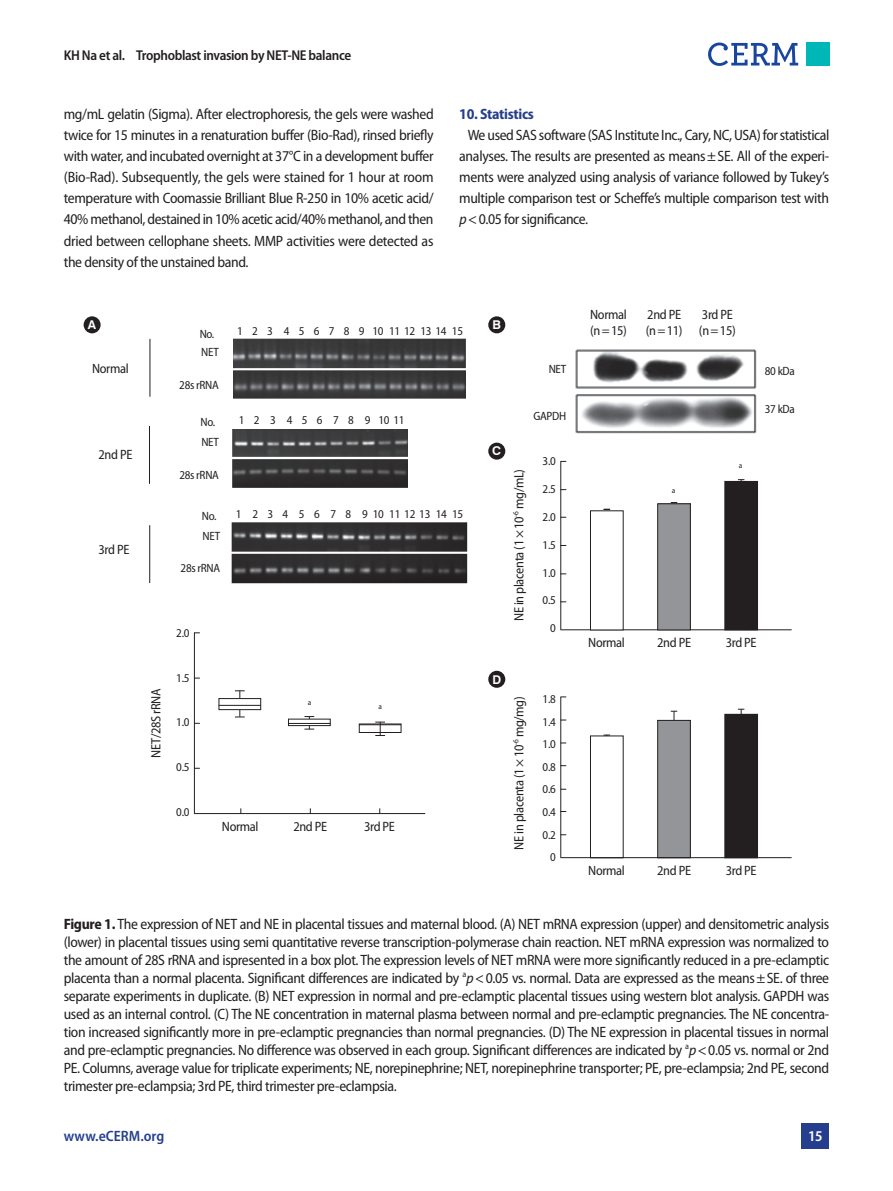
<style>
.page{position:relative;width:893px;height:1191px;background:#fff}
.page>*{position:absolute;margin:0;border:0;box-sizing:border-box;transform-origin:0 0}
.t1{font:semi-condensed 15px/21.1px "Myriad Pro";letter-spacing:-.025em;color:#231f20;text-align:justify}
.t2{font:600 semi-condensed 15px "Myriad Pro";color:#253f8e}
.t3{font:700 semi-condensed 15px "Myriad Pro";letter-spacing:-.02em;color:#253f8e}
.t4{font:600 semi-condensed 15px "Myriad Pro";color:#fff}
.t5{font:600 semi-condensed 14.25px "Myriad Pro";letter-spacing:-.025em;color:#231f20}
.t6{font:semi-condensed 13.5px/16.2px "Myriad Pro";letter-spacing:-.025em;color:#231f20}
.t7{font:700 12.15px "Swiss 721 BT";color:#fff}
.t8{font:semi-condensed 12px/22.6px "Myriad Pro";letter-spacing:-.025em;color:#231f20;text-align:right}
.t9{font:semi-condensed 12px "Myriad Pro";letter-spacing:.15em;color:#231f20}
.t10{font:semi-condensed 12px/22.5px "Myriad Pro";letter-spacing:.315em;color:#231f20}
.t11{font:semi-condensed 7.8px "Myriad Pro";color:#231f20}
.s1{font-style:italic}
.s2{font-weight:700}
</style>
<div class="page">
<div style="left:806px;top:43px;width:23px;height:23px;background:#00b7b8"></div>
<svg style="left:708px;top:43px;width:90px;height:23px"></svg>
<div style="left:801px;top:1123px;width:28px;height:25px;background:#253f8e"></div>
<hr style="left:194px;top:632px;width:1px;height:181px;background:#231f20">
<hr style="left:194px;top:813px;width:231px;height:1px;background:#231f20">
<svg style="left:235px;top:690px;width:10px;height:27px"></svg>
<div style="left:219px;top:698px;width:42px;height:11px;background:#fff"></div>
<div style="left:219px;top:698px;width:42px;height:12px;border:1px solid #231f20"></div>
<hr style="left:219px;top:705px;width:42px;height:1px;background:#231f20">
<svg style="left:375px;top:722px;width:10px;height:14px"></svg>
<hr style="left:359px;top:724px;width:42px;height:1px;background:#231f20">
<svg style="left:304px;top:716px;width:10px;height:14px"></svg>
<div style="left:288px;top:719px;width:42px;height:6px;background:#fff"></div>
<div style="left:288px;top:719px;width:42px;height:7px;border:1px solid #231f20"></div>
<hr style="left:288px;top:723px;width:42px;height:1px;background:#231f20">
<img style="left:231px;top:522px;width:237px;height:62px">
<img style="left:575px;top:349px;width:182px;height:85px">
<img style="left:233px;top:338px;width:232px;height:61px">
<img style="left:233px;top:429px;width:174px;height:58px">
<hr style="left:150px;top:339px;width:1px;height:58px;background:#231f20">
<hr style="left:149px;top:426px;width:1px;height:58px;background:#231f20">
<hr style="left:149px;top:525px;width:1px;height:58px;background:#231f20">
<div style="left:84px;top:316px;width:17px;height:17px;background:#231f20;border-radius:50%"></div>
<div style="left:488px;top:316px;width:17px;height:17px;background:#231f20;border-radius:50%"></div>
<hr style="left:560px;top:461px;width:1px;height:168px;background:#231f20">
<hr style="left:560px;top:629px;width:232px;height:1px;background:#231f20">
<div style="left:725px;top:481px;width:32px;height:149px;background:#231f20"></div>
<div style="left:725px;top:481px;width:33px;height:149px;border:1px solid #231f20"></div>
<svg style="left:738px;top:479px;width:6px;height:4px"></svg>
<div style="left:590px;top:510px;width:33px;height:120px;border:1px solid #231f20"></div>
<div style="left:658px;top:504px;width:32px;height:126px;background:#939598"></div>
<div style="left:657px;top:503px;width:34px;height:127px;border:1px solid #231f20"></div>
<div style="left:488px;top:442px;width:17px;height:17px;background:#231f20;border-radius:50%"></div>
<hr style="left:560px;top:697px;width:1px;height:160px;background:#231f20">
<div style="left:725px;top:714px;width:32px;height:143px;background:#231f20"></div>
<div style="left:725px;top:714px;width:33px;height:144px;border:1px solid #231f20"></div>
<svg style="left:738px;top:709px;width:6px;height:6px"></svg>
<div style="left:590px;top:735px;width:33px;height:123px;border:1px solid #231f20"></div>
<svg style="left:671px;top:711px;width:6px;height:9px"></svg>
<div style="left:658px;top:720px;width:32px;height:137px;background:#939598"></div>
<div style="left:657px;top:720px;width:34px;height:138px;border:1px solid #231f20"></div>
<hr style="left:560px;top:857px;width:232px;height:1px;background:#231f20">
<div style="left:488px;top:671px;width:17px;height:17px;background:#231f20;border-radius:50%"></div>
<p class="t5" style="left:64px;top:47px;width:289px">KH Na et al. Trophoblast invasion by NET-NE balance</p>
<p class="t1" style="left:64px;top:104px;width:371px">mg/mL gelatin (Sigma). After electrophoresis, the gels were washed twice for 15 minutes in a renaturation buffer (Bio-Rad), rinsed briefly with water, and incubated overnight at 37°C in a development buffer (Bio-Rad). Subsequently, the gels were stained for 1 hour at room temperature with Coomassie Brilliant Blue R-250 in 10% acetic acid/ 40% methanol, destained in 10% acetic acid/40% methanol, and then dried between cellophane sheets. MMP activities were detected as the density of the unstained band.</p>
<p class="t3" style="left:459px;top:105px;width:76px">10. Statistics</p>
<p class="t1" style="left:459px;top:125px;width:372px;text-indent:9px">We used SAS software (SAS Institute Inc., Cary, NC, USA) for statistical analyses. The results are presented as means ± SE. All of the experi&shy;ments were analyzed using analysis of variance followed by Tukey’s multiple comparison test or Scheffe’s multiple comparison test with <span class="s1">p</span>&lt; 0.05 for significance.</p>
<p class="t6" style="left:590px;top:307px;width:38px">Normal (n = 15)</p>
<p class="t6" style="left:646px;top:307px;width:38px">2nd PE (n = 11)</p>
<p class="t6" style="left:702px;top:307px;width:32px">3rd PE</p>
<p class="t7" style="left:88px;top:317px;width:10px">A</p>
<p class="t7" style="left:493px;top:317px;width:10px">B</p>
<p class="t8" style="left:200px;top:323px;width:16px">No.</p>
<p class="t6" style="left:699px;top:323px;width:38px">(n = 15)</p>
<p class="t8" style="left:237px;top:320px;width:227px">1 2 3 4 5 6 7 8 9 101112131415</p>
<p class="t6" style="left:92px;top:361px;width:38px">Normal</p>
<p class="t6" style="left:98px;top:447px;width:35px">2nd PE</p>
<p class="t6" style="left:98px;top:541px;width:32px">3rd PE</p>
<p class="t8" style="left:201px;top:341px;width:19px">NET</p>
<p class="t8" style="left:179px;top:374px;width:41px">28s rRNA</p>
<p class="t10" style="left:201px;top:409px;width:205px">No. 12 3 456 78 91011<br>NET</p>
<p class="t8" style="left:179px;top:464px;width:41px">28s rRNA</p>
<p class="t8" style="left:202px;top:505px;width:16px">No.</p>
<p class="t8" style="left:203px;top:525px;width:19px">NET</p>
<p class="t8" style="left:181px;top:557px;width:41px">28s rRNA</p>
<p class="t9" style="left:236px;top:508px;width:229px">1 2 3 4 5 6 7 8 9101112131415</p>
<p class="t6" style="left:148px;top:758px;width:71px;rotate:-90deg">NET/28S rRNA</p>
<p class="t8" style="left:176px;top:621px;width:15px">2.0</p>
<p class="t8" style="left:176px;top:666px;width:15px">1.5</p>
<p class="t8" style="left:176px;top:711px;width:15px">1.0</p>
<p class="t8" style="left:176px;top:756px;width:15px">0.5</p>
<p class="t8" style="left:176px;top:801px;width:15px">0.0</p>
<p class="t6" style="left:222px;top:818px;width:38px">Normal</p>
<p class="t11" style="left:308px;top:697px;width:5px">a</p>
<p class="t11" style="left:378px;top:702px;width:5px">a</p>
<p class="t6" style="left:293px;top:818px;width:35px">2nd PE</p>
<p class="t6" style="left:364px;top:818px;width:32px">3rd PE</p>
<p class="t7" style="left:492px;top:444px;width:10px">C</p>
<p class="t8" style="left:549px;top:358px;width:19px">NET</p>
<p class="t8" style="left:533px;top:405px;width:34px">GAPDH</p>
<p class="t6" style="left:511px;top:621px;width:154px;rotate:-90deg">NE in placenta (1 × 10<sup>-6</sup> mg/mL)</p>
<p class="t8" style="left:543px;top:450px;width:15px">3.0</p>
<p class="t8" style="left:543px;top:478px;width:15px">2.5</p>
<p class="t8" style="left:543px;top:506px;width:15px">2.0</p>
<p class="t8" style="left:543px;top:533px;width:15px">1.5</p>
<p class="t8" style="left:543px;top:561px;width:15px">1.0</p>
<p class="t8" style="left:543px;top:589px;width:15px">0.5</p>
<p class="t8" style="left:550px;top:617px;width:7px">0</p>
<p class="t7" style="left:492px;top:672px;width:10px">D</p>
<p class="t6" style="left:511px;top:849px;width:155px;rotate:-90deg">NE in placenta (1 × 10<sup>-6</sup> mg/mg)</p>
<p class="t8" style="left:543px;top:688px;width:15px">1.8<br>1.4<br>1.0<br>0.8<br>0.6<br>0.4<br>0.2<br>0</p>
<p class="t11" style="left:672px;top:486px;width:5px">a</p>
<p class="t11" style="left:739px;top:461px;width:5px">a</p>
<p class="t8" style="left:765px;top:360px;width:32px">80 kDa</p>
<p class="t8" style="left:765px;top:398px;width:32px">37 kDa</p>
<p class="t6" style="left:588px;top:634px;width:38px">Normal</p>
<p class="t6" style="left:657px;top:634px;width:35px">2nd PE</p>
<p class="t6" style="left:726px;top:634px;width:32px">3rd PE</p>
<p class="t6" style="left:588px;top:862px;width:38px">Normal</p>
<p class="t6" style="left:657px;top:862px;width:35px">2nd PE</p>
<p class="t6" style="left:726px;top:862px;width:32px">3rd PE</p>
<p class="t1" style="left:64px;top:915px;width:767px;line-height:18px"><span class="s2">Figure 1.</span> The expression of NET and NE in placental tissues and maternal blood. (A) NET mRNA expression (upper) and densitometric analysis (lower) in placental tissues using semi quantitative reverse transcription-polymerase chain reaction. NET mRNA expression was normalized to the amount of 28S rRNA and ispresented in a box plot. The expression levels of NET mRNA were more significantly reduced in a pre-eclamptic placenta than a normal placenta. Significant differences are indicated by <sup>a</sup><span class="s1">p</span>&lt; 0.05 vs. normal. Data are expressed as the means ± SE. of three separate experiments in duplicate. (B) NET expression in normal and pre-eclamptic placental tissues using western blot analysis. GAPDH was used as an internal control. (C) The NE concentration in maternal plasma between normal and pre-eclamptic pregnancies. The NE concentra&shy;tion increased significantly more in pre-eclamptic pregnancies than normal pregnancies. (D) The NE expression in placental tissues in normal and pre-eclamptic pregnancies. No difference was observed in each group. Significant differences are indicated by <sup>a</sup><span class="s1">p</span>&lt; 0.05 vs. normal or 2nd PE. Columns, average value for triplicate experiments; NE, norepinephrine; NET, norepinephrine transporter; PE, pre-eclampsia; 2nd PE, second trimester pre-eclampsia; 3rd PE, third trimester pre-eclampsia.</p>
<p class="t2" style="left:64px;top:1127px;width:102px">www.eCERM.org</p>
<p class="t4" style="left:808px;top:1127px;width:16px">15</p>
</div>
